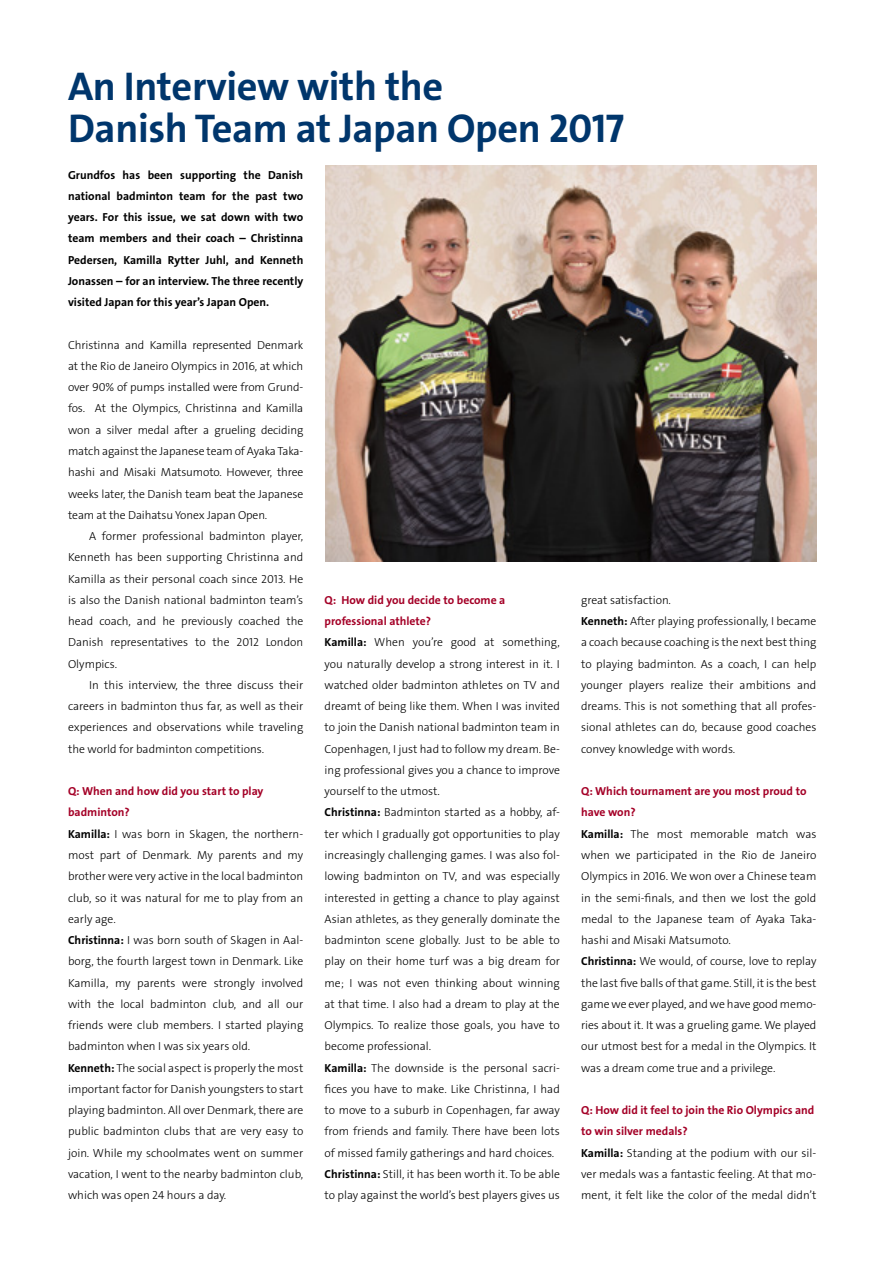
<style>
.page{position:relative;width:893px;height:1263px;background:#fff}
.page>*{position:absolute;margin:0;border:0;box-sizing:border-box;transform-origin:0 0}
.t1{font:40.35px/42.6px "Grundfos The Sans V2 OT 7 B";letter-spacing:-.01em;color:#00366c}
.t2{font:11.7px/21.3px "Grundfos The Sans V2 OT 3 L";color:#000;text-align:justify}
.t3{font:11.7px/21.3px "Grundfos The Sans V2 OT 7 B";color:#000;text-align:justify}
.t4{font:11.7px/21.3px "Grundfos The Sans V2 OT 7 B";color:#a40027}
.s1{font-family:"Grundfos The Sans V2 OT 7 B"}
</style>
<div class="page">
<img style="left:325px;top:166px;width:491px;height:395px">
<h1 class="t1" style="left:68px;top:65px;width:558px">An Interview with the<br>Danish Team at Japan Open 2017</h1>
<p class="t3" style="left:68px;top:164px;width:237px">Grundfos has been supporting the Danish national badminton team for the past two years. For this issue, we sat down with two team members and their coach – Christinna Pedersen, Kamilla Rytter Juhl, and Kenneth Jonassen – for an interview. The three recently visited Japan for this year’s Japan Open.</p>
<p class="t2" style="left:68px;top:334px;width:237px">Christinna and Kamilla represented Denmark at the Rio de Janeiro Olympics in 2016, at which over 90% of pumps installed were from Grund&shy;fos. At the Olympics, Christinna and Kamilla won a silver medal after a grueling deciding match against the Japanese team of Ayaka Taka&shy;hashi and Misaki Matsumoto. However, three weeks later, the Danish team beat the Japanese team at the Daihatsu Yonex Japan Open.</p>
<p class="t2" style="left:68px;top:525px;width:237px;text-indent:21px">A former professional badminton player, Kenneth has been supporting Christinna and Kamilla as their personal coach since 2013. He is also the Danish national badminton team’s head coach, and he previously coached the Danish representatives to the 2012 London Olympics.</p>
<p class="t2" style="left:68px;top:674px;width:237px;text-indent:21px">In this interview, the three discuss their careers in badminton thus far, as well as their experiences and observations while traveling the world for badminton competitions.</p>
<p class="t4" style="left:68px;top:781px;width:197px">Q: When and how did you start to play badminton?</p>
<p class="t2" style="left:68px;top:823px;width:237px;text-align:left"><span class="s1">Kamilla:</span> I was born in Skagen, the northern&shy;most part of Denmark. My parents and my brother were very active in the local badminton club, so it was natural for me to play from an early age.<br><span class="s1">Christinna:</span> I was born south of Skagen in Aal&shy;borg, the fourth largest town in Denmark. Like Kamilla, my parents were strongly involved with the local badminton club, and all our friends were club members. I started playing badminton when I was six years old.<br><span class="s1">Kenneth:</span> The social aspect is properly the most important factor for Danish youngsters to start playing badminton. All over Denmark, there are public badminton clubs that are very easy to join. While my schoolmates went on summer vacation, I went to the nearby badminton club, which was open 24 hours a day.</p>
<p class="t2" style="left:581px;top:589px;width:237px;text-align:left">great satisfaction.<br><span class="s1">Kenneth:</span> After playing professionally, I became a coach because coaching is the next best thing to playing badminton. As a coach, I can help younger players realize their ambitions and dreams. This is not something that all profes&shy;sional athletes can do, because good coaches convey knowledge with words.</p>
<p class="t4" style="left:581px;top:781px;width:227px">Q: Which tournament are you most proud to have won?</p>
<p class="t2" style="left:581px;top:823px;width:237px;text-align:left"><span class="s1">Kamilla:</span> The most memorable match was when we participated in the Rio de Janeiro Olympics in 2016. We won over a Chinese team in the semi-finals, and then we lost the gold medal to the Japanese team of Ayaka Taka&shy;hashi and Misaki Matsumoto.<br><span class="s1">Christinna:</span> We would, of course, love to replay the last five balls of that game. Still, it is the best game we ever played, and we have good memo&shy;ries about it. It was a grueling game. We played our utmost best for a medal in the Olympics. It was a dream come true and a privilege.</p>
<p class="t4" style="left:581px;top:1099px;width:235px">Q: How did it feel to join the Rio Olympics and to win silver medals?</p>
<p class="t2" style="left:581px;top:1142px;width:237px"><span class="s1">Kamilla:</span> Standing at the podium with our sil&shy;ver medals was a fantastic feeling. At that mo&shy;ment, it felt like the color of the medal didn’t</p>
<p class="t4" style="left:325px;top:589px;width:182px">Q: How did you decide to become a professional athlete?</p>
<p class="t2" style="left:325px;top:632px;width:237px;text-align:left"><span class="s1">Kamilla:</span> When you’re good at something, you naturally develop a strong interest in it. I watched older badminton athletes on TV and dreamt of being like them. When I was invited to join the Danish national badminton team in Copenhagen, I just had to follow my dream. Be&shy;ing professional gives you a chance to improve yourself to the utmost.<br><span class="s1">Christinna:</span> Badminton started as a hobby, af&shy;ter which I gradually got opportunities to play increasingly challenging games. I was also fol&shy;lowing badminton on TV, and was especially interested in getting a chance to play against Asian athletes, as they generally dominate the badminton scene globally. Just to be able to play on their home turf was a big dream for me; I was not even thinking about winning at that time. I also had a dream to play at the Olympics. To realize those goals, you have to become professional.<br><span class="s1">Kamilla:</span> The downside is the personal sacri&shy;fices you have to make. Like Christinna, I had to move to a suburb in Copenhagen, far away from friends and family. There have been lots of missed family gatherings and hard choices.<br><span class="s1">Christinna:</span> Still, it has been worth it. To be able to play against the world’s best players gives us</p>
</div>
